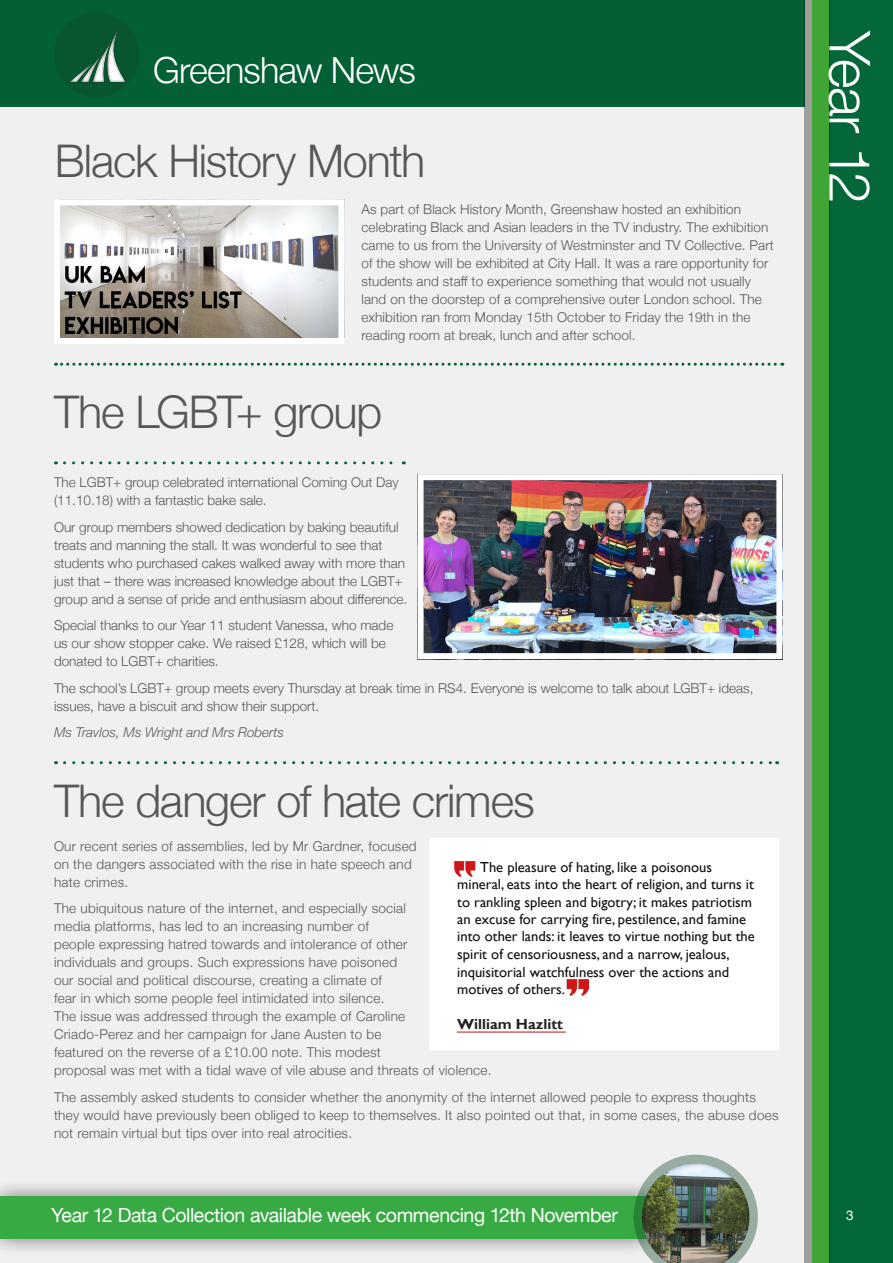
<style>
.page{position:relative;width:893px;height:1263px;background:#fff}
.page>*{position:absolute;margin:0;border:0;box-sizing:border-box;transform-origin:0 0}
.t1{font:300 57px "Helvetica Neue";color:#fff}
.t2{font:300 45px "Helvetica Neue";letter-spacing:-.025em;color:#575756}
.t3{font:300 36px "Helvetica Neue";letter-spacing:-.025em;color:#fff}
.t4{font:19.5px "Helvetica Neue";letter-spacing:-.02em;color:#fff}
.t5{font:14.55px/17.4px "Gill Sans";color:#12100c}
.t6{font:700 14.55px "Gill Sans";color:#24221f}
.t7{font:300 13.5px/18px "Helvetica Neue";letter-spacing:.01em;color:#575756}
.t8{font:italic 300 13.5px "Helvetica Neue";color:#575756}
.t9{font:13.5px "Helvetica Neue";color:#fff}
</style>
<div class="page">
<div style="left:0;top:0;width:804px;height:1263px;background:#f0f0f1"></div>
<div style="left:804px;top:0;width:9px;height:1263px;background:#9d9d9c"></div>
<div style="left:0;top:0;width:804px;height:106px;background:#036035"></div>
<div style="left:813px;top:0;width:17px;height:1263px;background:#3fa535"></div>
<div style="left:829px;top:0;width:64px;height:1263px;background:#046739"></div>
<div style="left:0;top:1177px;width:665px;height:80px;background:#000;opacity:.5"></div>
<div style="left:0;top:1196px;width:646px;height:43px;background:#38aa43"></div>
<div style="left:629px;top:1152px;width:133px;height:111px;background:#000;opacity:.75"></div>
<div style="left:48px;top:13px;width:98px;height:86px;background:#000;opacity:.75"></div>
<svg style="left:56px;top:363px;width:727px;height:3px"></svg>
<img style="left:61px;top:206px;width:276px;height:131px">
<div style="left:54px;top:199px;width:290px;height:145px;border:6px solid #fff"></div>
<svg style="left:64px;top:461px;width:340px;height:3px"></svg>
<svg style="left:65px;top:761px;width:713px;height:3px"></svg>
<img style="left:425px;top:481px;width:350px;height:171px">
<div style="left:418px;top:474px;width:364px;height:185px;border:6px solid #fff"></div>
<div style="left:429px;top:848px;width:350px;height:197px;background:#fff"></div>
<img style="left:455px;top:861px;width:21px;height:16px">
<img style="left:566px;top:979px;width:22px;height:16px">
<hr style="left:457px;top:1031px;width:109px;height:1px;background:#bb1616">
<div style="left:429px;top:838px;width:350px;height:212px;border:6px solid #fff"></div>
<h3 class="t3" style="left:153px;top:41px;width:264px">Greenshaw News</h3>
<h2 class="t2" style="left:55px;top:124px;width:372px">Black History Month</h2>
<p class="t7" style="left:361px;top:199px;width:414px">As part of Black History Month, Greenshaw hosted an exhibition celebrating Black and Asian leaders in the TV industry. The exhibition came to us from the University of Westminster and TV Collective. Part of the show will be exhibited at City Hall. It was a rare opportunity for students and staff to experience something that would not usually land on the doorstep of a comprehensive outer London school. The exhibition ran from Monday 15th October to Friday the 19th in the reading room at break, lunch and after school.</p>
<h2 class="t2" style="left:54px;top:376px;width:330px">The LGBT+ group</h2>
<p class="t7" style="left:54px;top:472px;width:346px">The LGBT+ group celebrated international Coming Out Day (11.10.18) with a fantastic bake sale.</p>
<p class="t7" style="left:54px;top:517px;width:355px">Our group members showed dedication by baking beautiful treats and manning the stall. It was wonderful to see that students who purchased cakes walked away with more than just that – there was increased knowledge about the LGBT+ group and a sense of pride and enthusiasm about difference.</p>
<p class="t7" style="left:54px;top:615px;width:341px">Special thanks to our Year 11 student Vanessa, who made us our show stopper cake. We raised £128, which will be donated to LGBT+ charities.</p>
<p class="t7" style="left:54px;top:678px;width:701px">The school’s LGBT+ group meets every Thursday at break time in RS4. Everyone is welcome to talk about LGBT+ ideas, issues, have a biscuit and show their support.</p>
<p class="t8" style="left:54px;top:722px;width:232px">Ms Travlos, Ms Wright and Mrs Roberts</p>
<h2 class="t2" style="left:54px;top:765px;width:482px">The danger of hate crimes</h2>
<p class="t5" style="left:457px;top:858px;width:299px;text-indent:23px">The pleasure of hating, like a poisonous mineral, eats into the heart of religion, and turns it to rankling spleen and bigotry; it makes patriotism an excuse for carrying fire, pestilence, and famine into other lands: it leaves to virtue nothing but the spirit of censoriousness, and a narrow, jealous, inquisitorial watchfulness over the actions and motives of others.</p>
<p class="t6" style="left:457px;top:1015px;width:107px">William Hazlitt</p>
<p class="t7" style="left:54px;top:836px;width:364px">Our recent series of assemblies, led by Mr Gardner, focused on the dangers associated with the rise in hate speech and hate crimes.</p>
<p class="t7" style="left:54px;top:898px;width:439px">The ubiquitous nature of the internet, and especially social<br>media platforms, has led to an increasing number of<br>people expressing hatred towards and intolerance of other<br>individuals and groups. Such expressions have poisoned<br>our social and political discourse, creating a climate of<br>fear in which some people feel intimidated into silence.<br>The issue was addressed through the example of Caroline<br>Criado-Perez and her campaign for Jane Austen to be<br>featured on the reverse of a £10.00 note. This modest<br>proposal was met with a tidal wave of vile abuse and threats of violence.</p>
<p class="t7" style="left:54px;top:1087px;width:726px">The assembly asked students to consider whether the anonymity of the internet allowed people to express thoughts they would have previously been obliged to keep to themselves. It also pointed out that, in some cases, the abuse does not remain virtual but tips over into real atrocities.</p>
<h3 class="t4" style="left:51px;top:1201px;width:568px">Year 12 Data Collection available week commencing 12th November</h3>
<h1 class="t1" style="left:896px;top:31px;width:174px;rotate:90deg">Year 12</h1>
<p class="t9" style="left:846px;top:1205px;width:9px">3</p>
</div>
